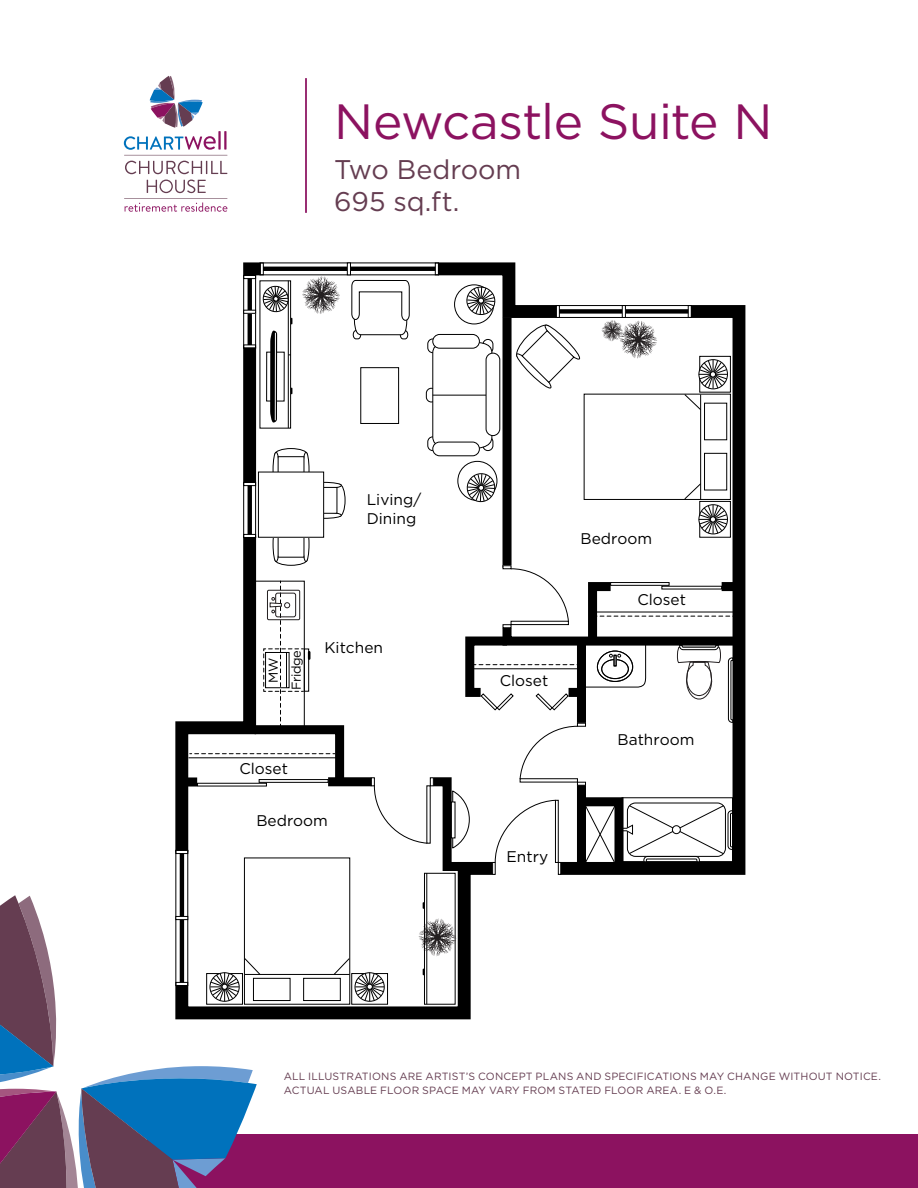
<style>
.page{position:relative;width:918px;height:1188px;background:#fff}
.page>*{position:absolute;margin:0;border:0;box-sizing:border-box;transform-origin:0 0}
.t1{font:49.5px "Gotham HTF";letter-spacing:-.01em;color:#8c1260}
.t2{font:27px/32.4px "Gotham HTF";letter-spacing:-.005em;color:#653d51}
.t3{font:15.45px/18.6px "Gotham HTF";color:#000}
.t4{font:15.45px "Gotham HTF";color:#000100}
.t5{font:12.9px "Gotham HTF";letter-spacing:-.025em;color:#000}
.t6{font:10.5px/13.5px "Gotham HTF";letter-spacing:.015em;color:#653d51}
</style>
<div class="page">
<div style="left:147px;top:1134px;width:771px;height:54px;background:#8c1260"></div>
<hr style="left:218px;top:131px;width:3px;height:19px;background:#8c1260">
<hr style="left:224px;top:131px;width:3px;height:19px;background:#8c1260">
<svg style="left:150px;top:76px;width:53px;height:52px"></svg>
<svg style="left:124px;top:136px;width:103px;height:38px"></svg>
<svg style="left:124px;top:180px;width:103px;height:32px"></svg>
<hr style="left:306px;top:78px;width:1px;height:135px;background:#8c1260">
<div style="left:457px;top:461px;width:40px;height:40px;border:1px solid #000;border-radius:50%"></div>
<div style="left:360px;top:367px;width:39px;height:57px;border:1px solid #000"></div>
<svg style="left:302px;top:276px;width:38px;height:38px"></svg>
<div style="left:259px;top:280px;width:32px;height:149px;border:1px solid #000"></div>
<div style="left:266px;top:352px;width:19px;height:50px;border:1px solid #000"></div>
<svg style="left:270px;top:331px;width:7px;height:92px"></svg>
<hr style="left:275px;top:333px;width:1px;height:87px;background:#fff">
<svg style="left:465px;top:472px;width:32px;height:31px"></svg>
<div style="left:482px;top:436px;width:11px;height:15px;border:1px solid #000;border-radius:5px"></div>
<div style="left:427px;top:436px;width:11px;height:15px;border:1px solid #000;border-radius:5px"></div>
<div style="left:433px;top:442px;width:46px;height:14px;background:#fff;border-radius:7px"></div>
<div style="left:432px;top:442px;width:48px;height:14px;border:1px solid #000;border-radius:7px"></div>
<hr style="left:288px;top:281px;width:1px;height:147px;background:#000">
<hr style="left:263px;top:267px;width:172px;height:4px;background:#000">
<svg style="left:347px;top:263px;width:63px;height:77px"></svg>
<div style="left:347px;top:262px;width:4px;height:13px;border:1px solid #000"></div>
<svg style="left:179px;top:857px;width:292px;height:163px"></svg>
<div style="left:243px;top:347px;width:13px;height:135px;background:#000"></div>
<div style="left:243px;top:482px;width:13px;height:4px;border:1px solid #000"></div>
<div style="left:243px;top:482px;width:13px;height:56px;border:1px solid #000"></div>
<svg style="left:248px;top:485px;width:4px;height:38px"></svg>
<svg style="left:583px;top:305px;width:163px;height:260px"></svg>
<div style="left:503px;top:318px;width:9px;height:250px;background:#000"></div>
<div style="left:584px;top:394px;width:146px;height:105px;background:#fff"></div>
<div style="left:584px;top:394px;width:147px;height:106px;border:1px solid #000"></div>
<hr style="left:700px;top:395px;width:1px;height:104px;background:#000">
<div style="left:704px;top:453px;width:23px;height:38px;border:1px solid #000"></div>
<div style="left:704px;top:403px;width:23px;height:37px;border:1px solid #000"></div>
<div style="left:700px;top:356px;width:30px;height:36px;background:#fff"></div>
<div style="left:699px;top:356px;width:32px;height:37px;border:1px solid #000"></div>
<div style="left:698px;top:359px;width:30px;height:30px;border:1px solid #000;border-radius:50%"></div>
<svg style="left:683px;top:360px;width:44px;height:51px"></svg>
<div style="left:700px;top:501px;width:30px;height:36px;background:#fff"></div>
<div style="left:699px;top:501px;width:32px;height:37px;border:1px solid #000"></div>
<div style="left:698px;top:504px;width:30px;height:30px;border:1px solid #000;border-radius:50%"></div>
<svg style="left:683px;top:482px;width:44px;height:52px"></svg>
<div style="left:244px;top:858px;width:106px;height:146px;background:#fff"></div>
<hr style="left:245px;top:974px;width:105px;height:1px;background:#000">
<div style="left:303px;top:978px;width:38px;height:23px;border:1px solid #000"></div>
<div style="left:253px;top:978px;width:38px;height:23px;border:1px solid #000"></div>
<svg style="left:0;top:895px;width:261px;height:293px"></svg>
<div style="left:352px;top:974px;width:36px;height:30px;background:#fff"></div>
<div style="left:351px;top:973px;width:37px;height:32px;border:1px solid #000"></div>
<div style="left:355px;top:972px;width:30px;height:30px;border:1px solid #000;border-radius:50%"></div>
<svg style="left:333px;top:957px;width:51px;height:44px"></svg>
<svg style="left:426px;top:262px;width:155px;height:188px"></svg>
<div style="left:556px;top:305px;width:4px;height:13px;border:1px solid #000"></div>
<div style="left:688px;top:305px;width:4px;height:13px;border:1px solid #000"></div>
<div style="left:556px;top:305px;width:136px;height:13px;border:1px solid #000"></div>
<div style="left:559px;top:309px;width:129px;height:5px;background:#000"></div>
<svg style="left:601px;top:306px;width:56px;height:53px"></svg>
<div style="left:622px;top:305px;width:4px;height:13px;border:1px solid #000"></div>
<div style="left:328px;top:777px;width:43px;height:9px;background:#000"></div>
<div style="left:175px;top:982px;width:13px;height:4px;border:1px solid #000"></div>
<hr style="left:180px;top:853px;width:4px;height:129px;background:#000">
<div style="left:175px;top:916px;width:13px;height:4px;border:1px solid #000"></div>
<div style="left:243px;top:275px;width:13px;height:74px;border:1px solid #000"></div>
<svg style="left:248px;top:314px;width:4px;height:31px"></svg>
<svg style="left:243px;top:262px;width:47px;height:51px"></svg>
<div style="left:243px;top:310px;width:13px;height:4px;border:1px solid #000"></div>
<svg style="left:371px;top:565px;width:375px;height:311px"></svg>
<div style="left:722px;top:582px;width:14px;height:9px;background:#000"></div>
<div style="left:424px;top:873px;width:31px;height:131px;background:#fff"></div>
<div style="left:424px;top:873px;width:32px;height:132px;border:1px solid #000"></div>
<hr style="left:426px;top:873px;width:1px;height:131px;background:#000">
<svg style="left:175px;top:523px;width:174px;height:342px"></svg>
<div style="left:274px;top:448px;width:34px;height:13px;border:1px solid #000;border-radius:50%"></div>
<div style="left:273px;top:452px;width:7px;height:35px;border:1px solid #000;border-radius:50%"></div>
<div style="left:302px;top:452px;width:8px;height:36px;border:1px solid #000;border-radius:50%"></div>
<div style="left:333px;top:484px;width:13px;height:33px;border:1px solid #000;border-radius:50%"></div>
<div style="left:306px;top:482px;width:36px;height:7px;border:1px solid #000;border-radius:50%"></div>
<svg style="left:307px;top:512px;width:34px;height:6px"></svg>
<div style="left:306px;top:512px;width:36px;height:7px;border:1px solid #000;border-radius:50%"></div>
<svg style="left:277px;top:456px;width:61px;height:58px"></svg>
<div style="left:258px;top:472px;width:66px;height:65px;background:#fff"></div>
<div style="left:258px;top:472px;width:66px;height:66px;border:1px solid #000"></div>
<svg style="left:418px;top:918px;width:39px;height:38px"></svg>
<h1 class="t1" style="left:334px;top:94px;width:440px">Newcastle Suite N</h1>
<h2 class="t2" style="left:334px;top:153px;width:188px">Two Bedroom<br>695 sq.ft.</h2>
<h3 class="t3" style="left:367px;top:490px;width:56px">Living/<br>Dining</h3>
<p class="t5" style="left:266px;top:683px;width:27px;rotate:-90deg">MW</p>
<p class="t5" style="left:289px;top:690px;width:42px;rotate:-90deg">Fridge</p>
<h3 class="t3" style="left:325px;top:638px;width:60px">Kitchen</h3>
<h3 class="t3" style="left:239px;top:759px;width:50px">Closet</h3>
<h3 class="t3" style="left:256px;top:811px;width:73px">Bedroom</h3>
<h3 class="t4" style="left:500px;top:672px;width:50px">Closet</h3>
<h3 class="t3" style="left:581px;top:530px;width:73px">Bedroom</h3>
<h3 class="t3" style="left:637px;top:590px;width:50px">Closet</h3>
<h3 class="t3" style="left:618px;top:730px;width:78px">Bathroom</h3>
<h3 class="t3" style="left:507px;top:847px;width:43px">Entry</h3>
<p class="t6" style="left:284px;top:1069px;width:599px">ALL ILLUSTRATIONS ARE ARTIST’S CONCEPT PLANS AND SPECIFICATIONS MAY CHANGE WITHOUT NOTICE.<br>ACTUAL USABLE FLOOR SPACE MAY VARY FROM STATED FLOOR AREA. E &amp; O.E.</p>
</div>
